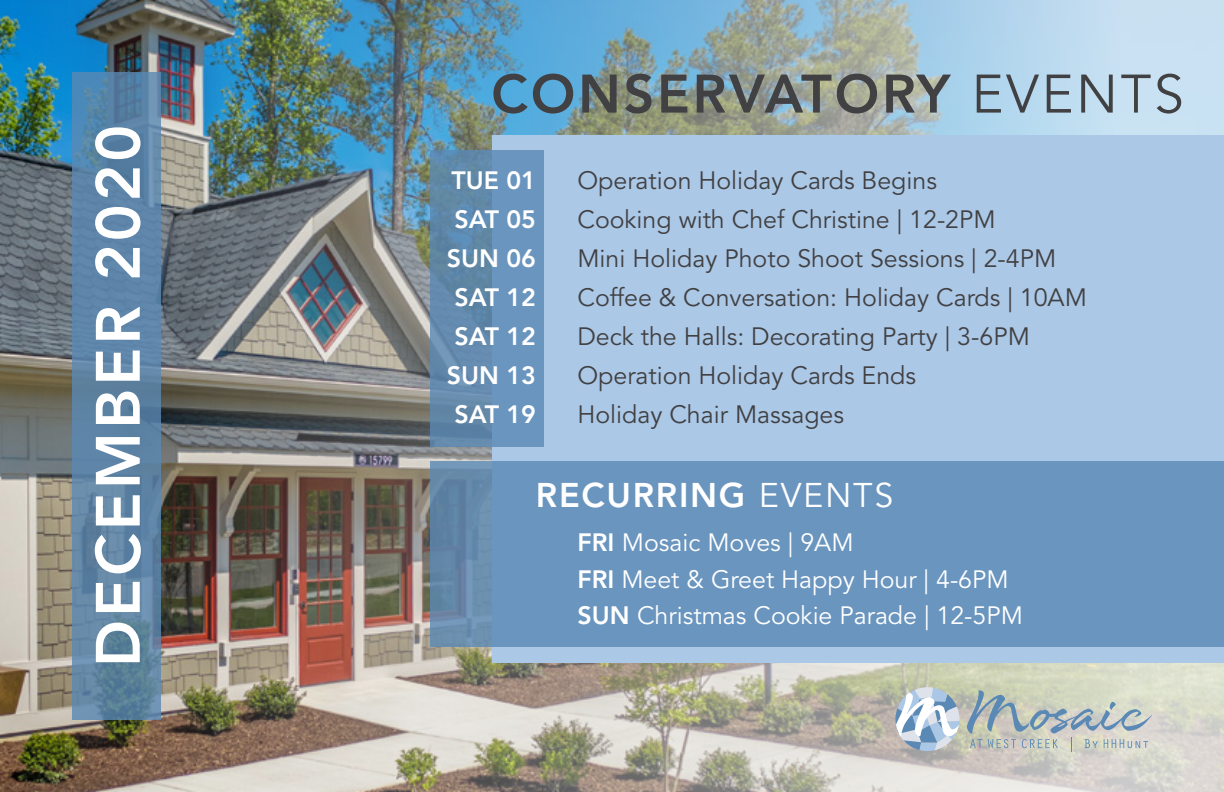
<style>
.page{position:relative;width:1224px;height:792px;background:#fff}
.page>*{position:absolute;margin:0;border:0;box-sizing:border-box;transform-origin:0 0}
.t1{font:800 62px "Avenir LT Std";letter-spacing:.05em;color:#fff}
.t2{font:800 53.6px "Avenir LT Std";letter-spacing:.05em;color:#414042}
.t3{font:800 34px "Avenir LT Std";letter-spacing:.05em;color:#fff}
.t4{font:25px/39px "Avenir LT Std";color:#414042}
.t5{font:25px/36.2px "Avenir LT Std";color:#fff}
.t6{font:800 25px/39px "Avenir LT Std";color:#fff;text-align:center}
.s1{font-weight:400}
.s2{font-weight:800}
</style>
<div class="page">
<img style="left:0;top:0;width:1224px;height:792px">
<svg style="left:72px;top:72px;width:89px;height:648px;background:#5d84a5"></svg>
<div style="left:493px;top:135px;width:731px;height:528px;background:#abc8e7"></div>
<svg style="left:431px;top:150px;width:113px;height:296px;background:#658eb3"></svg>
<svg style="left:431px;top:461px;width:793px;height:186px;background:#6994bc"></svg>
<svg style="left:967px;top:690px;width:185px;height:62px;background:#bdc5c0"></svg>
<svg style="left:895px;top:687px;width:64px;height:64px"></svg>
<h1 class="t1" style="left:82px;top:667px;width:544px;rotate:-90deg">DECEMBER 2020</h1>
<h2 class="t2" style="left:491px;top:62px;width:694px">CONSERVATORY <span class="s1">EVENTS</span></h2>
<p class="t6" style="left:447px;top:161px;width:91px">TUE 01<br>SAT 05<br>SUN 06<br>SAT 12<br>SAT 12<br>SUN 13<br>SAT 19</p>
<p class="t4" style="left:577px;top:162px;width:511px">Operation Holiday Cards Begins<br>Cooking with Chef Christine | 12-2PM<br>Mini Holiday Photo Shoot Sessions | 2-4PM Coffee &amp; Conversation: Holiday Cards | 10AM Deck the Halls: Decorating Party | 3-6PM Operation Holiday Cards Ends<br>Holiday Chair Massages</p>
<h3 class="t3" style="left:536px;top:475px;width:359px">RECURRING <span class="s1">EVENTS</span></h3>
<p class="t5" style="left:577px;top:525px;width:447px"><span class="s2">FRI</span> Mosaic Moves | 9AM<br><span class="s2">FRI</span> Meet &amp; Greet Happy Hour | 4-6PM<br><span class="s2">SUN</span> Christmas Cookie Parade | 12-5PM</p>
</div>
